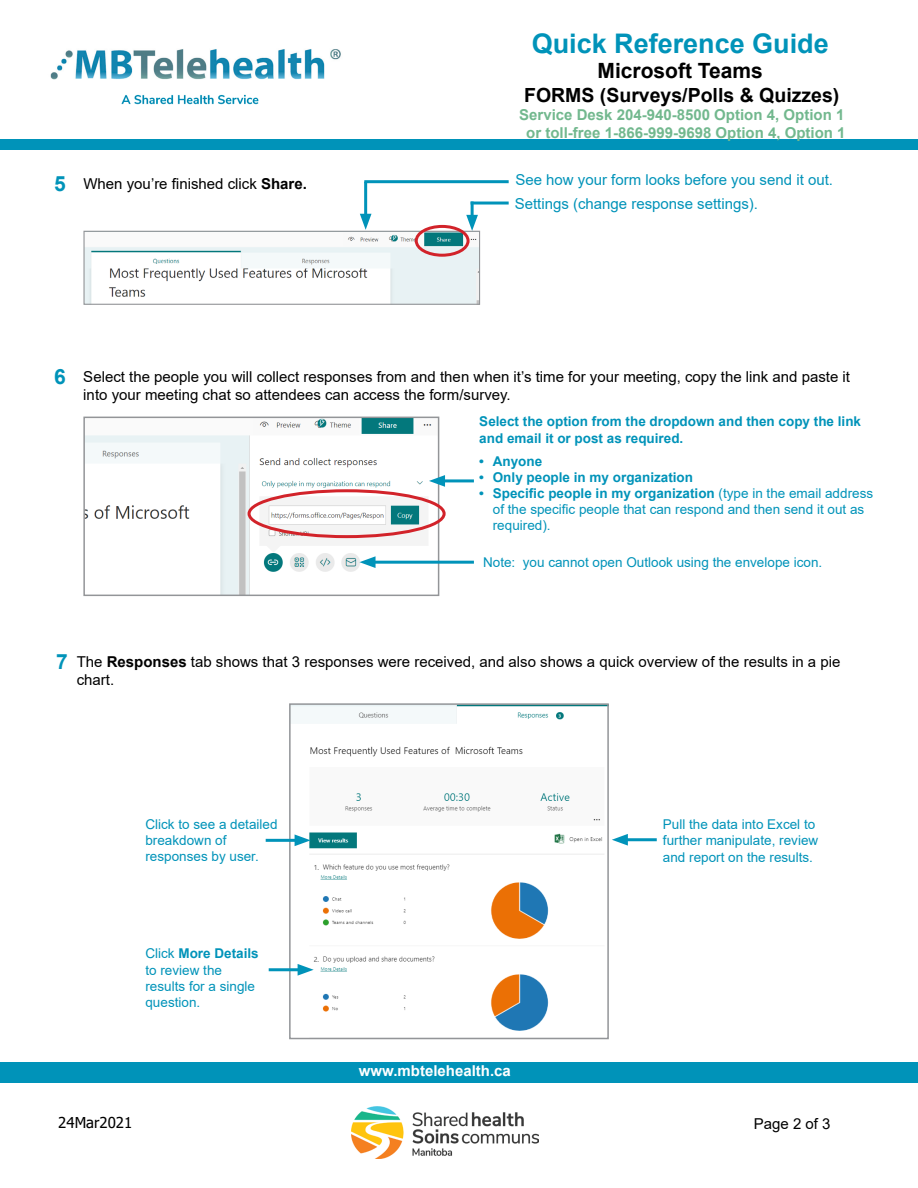
<style>
.page{position:relative;width:918px;height:1188px;background:#fff}
.page>*{position:absolute;margin:0;border:0;box-sizing:border-box;transform-origin:0 0}
.t1{font:700 27px "Arial";color:#0093b9}
.t2{font:700 21px "Arial";color:#000}
.t3{font:700 21px "Arial";color:#0093b9}
.t4{font:700 19.5px "Arial";color:#000}
.t5{font:15px/18px "Arial";color:#000}
.t6{font:700 15px/18px "Arial";color:#72b88e;text-align:center}
.t7{font:15px "Arial";color:#0093b9}
.t8{font:700 15px "Arial";color:#fff}
.t9{font:15px "Tahoma";color:#000}
.t10{font:13.5px/16.2px "Arial";color:#0093b9}
.t11{font:700 13.5px/16.2px "Arial";color:#0093b9}
.s1{font-weight:700}
</style>
<div class="page">
<div style="left:0;top:139px;width:918px;height:11px;background:#0093b9"></div>
<div style="left:0;top:1062px;width:918px;height:21px;background:#0093b9"></div>
<img style="left:50px;top:49px;width:291px;height:31px">
<img style="left:121px;top:94px;width:138px;height:11px">
<img style="left:351px;top:1106px;width:188px;height:53px">
<img style="left:86px;top:420px;width:350px;height:173px">
<div style="left:83px;top:417px;width:356px;height:179px;border:2px solid #939598"></div>
<div style="left:248px;top:489px;width:198px;height:49px;border:3px solid #d2232a;border-radius:50%"></div>
<hr style="left:439px;top:479px;width:35px;height:3px;background:#0093b9">
<svg style="left:429px;top:475px;width:16px;height:12px"></svg>
<hr style="left:370px;top:561px;width:104px;height:3px;background:#0093b9">
<svg style="left:359px;top:556px;width:17px;height:12px"></svg>
<img style="left:292px;top:706px;width:314px;height:325px">
<div style="left:289px;top:703px;width:320px;height:336px;border:2px solid #939598"></div>
<hr style="left:622px;top:838px;width:35px;height:3px;background:#0093b9">
<svg style="left:612px;top:834px;width:16px;height:12px"></svg>
<hr style="left:266px;top:839px;width:34px;height:3px;background:#0093b9">
<svg style="left:295px;top:834px;width:16px;height:12px"></svg>
<hr style="left:269px;top:968px;width:34px;height:3px;background:#0093b9">
<svg style="left:298px;top:964px;width:16px;height:12px"></svg>
<hr style="left:471px;top:202px;width:3px;height:19px;background:#0093b9">
<svg style="left:466px;top:215px;width:12px;height:16px"></svg>
<img style="left:85px;top:233px;width:393px;height:70px">
<div style="left:83px;top:231px;width:397px;height:74px;border:1px solid #939598"></div>
<div style="left:415px;top:225px;width:55px;height:32px;border:3px solid #d2232a;border-radius:50%"></div>
<hr style="left:364px;top:182px;width:3px;height:37px;background:#0093b9">
<svg style="left:360px;top:214px;width:12px;height:16px"></svg>
<hr style="left:364px;top:180px;width:145px;height:3px;background:#0093b9">
<hr style="left:471px;top:202px;width:38px;height:3px;background:#0093b9">
<p class="t3" style="left:54px;top:169px;width:13px">5</p>
<p class="t5" style="left:83px;top:174px;width:225px">When you’re finished click <span class="s1">Share.</span></p>
<h1 class="t1" style="left:532px;top:24px;width:299px">Quick Reference Guide</h1>
<h2 class="t2" style="left:598px;top:56px;width:167px">Microsoft Teams</h2>
<h3 class="t4" style="left:524px;top:81px;width:317px">FORMS (Surveys/Polls &amp; Quizzes)</h3>
<p class="t6" style="left:519px;top:106px;width:328px">Service Desk 204-940-8500 Option 4, Option 1 or toll-free 1-866-999-9698 Option 4, Option 1</p>
<p class="t7" style="left:515px;top:170px;width:319px">See how your form looks before you send it out.</p>
<p class="t7" style="left:515px;top:193px;width:245px">Settings (change response settings).</p>
<p class="t3" style="left:54px;top:362px;width:13px">6</p>
<p class="t5" style="left:83px;top:368px;width:768px">Select the people you will collect responses from and then when it’s time for your meeting, copy the link and paste it into your meeting chat so attendees can access the form/survey.</p>
<p class="t11" style="left:479px;top:414px;width:383px">Select the option from the dropdown and then copy the link and email it or post as required.</p>
<p class="t11" style="left:479px;top:453px;width:65px">• Anyone</p>
<p class="t11" style="left:479px;top:469px;width:215px">• Only people in my organization</p>
<p class="t10" style="left:493px;top:485px;width:382px;text-indent:-14px"><span class="s1">• Specific people in my organization</span> (type in the email address of the specific people that can respond and then send it out as required).</p>
<p class="t10" style="left:483px;top:554px;width:341px">Note: you cannot open Outlook using the envelope icon.</p>
<p class="t3" style="left:56px;top:646px;width:13px">7</p>
<p class="t5" style="left:77px;top:653px;width:765px">The <span class="s1">Responses</span> tab shows that 3 responses were received, and also shows a quick overview of the results in a pie chart.</p>
<p class="t10" style="left:145px;top:816px;width:134px">Click to see a detailed breakdown of responses by user.</p>
<p class="t10" style="left:145px;top:945px;width:115px">Click <span class="s1">More Details </span>to review the results for a single question.</p>
<p class="t8" style="left:359px;top:1060px;width:153px">www.mbtelehealth.ca</p>
<p class="t10" style="left:663px;top:816px;width:157px">Pull the data into Excel to further manipulate, review and report on the results.</p>
<p class="t9" style="left:58px;top:1112px;width:75px">24Mar2021</p>
<p class="t5" style="left:754px;top:1115px;width:78px">Page 2 of 3</p>
</div>
